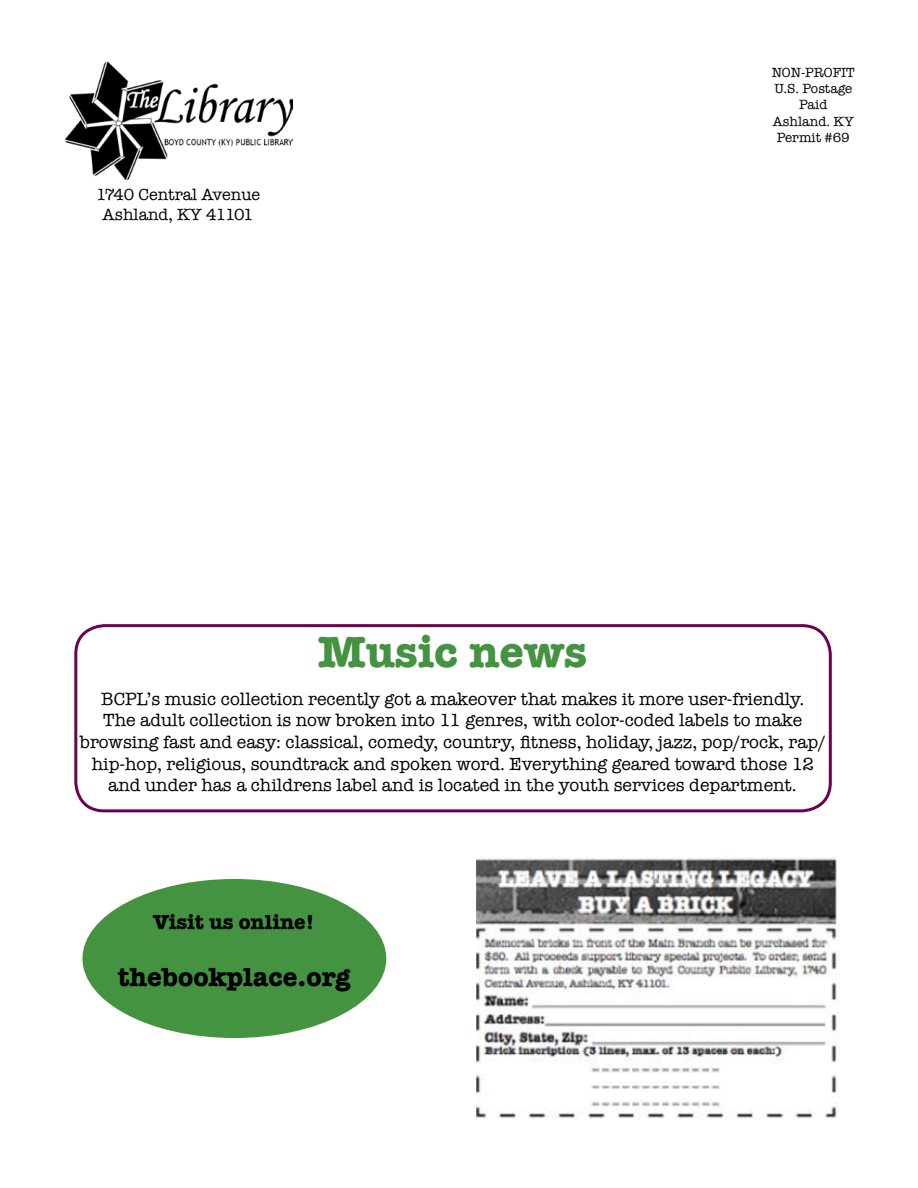
<style>
.page{position:relative;width:918px;height:1188px;background:#fff}
.page>*{position:absolute;margin:0;border:0;box-sizing:border-box;transform-origin:0 0}
.t1{font:700 45px "American Typewriter";color:#439341}
.t2{font:700 27px "American Typewriter";color:#000}
.t3{font:700 21px "American Typewriter";color:#000}
.t4{font:18px/21.6px "American Typewriter";color:#000;text-align:center}
.t5{font:16.5px/19.8px "American Typewriter";color:#000;text-align:center}
.t6{font:13.5px/16.2px "American Typewriter";color:#000;text-align:center}
</style>
<div class="page">
<div style="left:74px;top:624px;width:758px;height:188px;border:3px solid #6d004f;border-radius:28px"></div>
<div style="left:82px;top:878px;width:305px;height:161px;background:#439341;border-radius:50%"></div>
<img style="left:64px;top:61px;width:228px;height:120px">
<img style="left:476px;top:857px;width:363px;height:261px">
<p class="t5" style="left:96px;top:184px;width:166px">1740 Central Avenue<br>Ashland, KY 41101</p>
<p class="t6" style="left:772px;top:64px;width:84px">NON-PROFIT<br>U.S. Postage<br>Paid<br>Ashland. KY<br>Permit #69</p>
<h1 class="t1" style="left:318px;top:613px;width:271px">Music news</h1>
<p class="t4" style="left:80px;top:687px;width:747px">BCPL’s music collection recently got a makeover that makes it more user-friendly.<br>The adult collection is now broken into 11 genres, with color-coded labels to make browsing fast and easy: classical, comedy, country, fitness, holiday, jazz, pop/rock, rap/ hip-hop, religious, soundtrack and spoken word. Everything geared toward those 12 and under has a childrens label and is located in the youth services department.</p>
<p class="t3" style="left:153px;top:903px;width:163px">Visit us online!</p>
<h2 class="t2" style="left:118px;top:954px;width:234px">thebookplace.org</h2>
</div>
